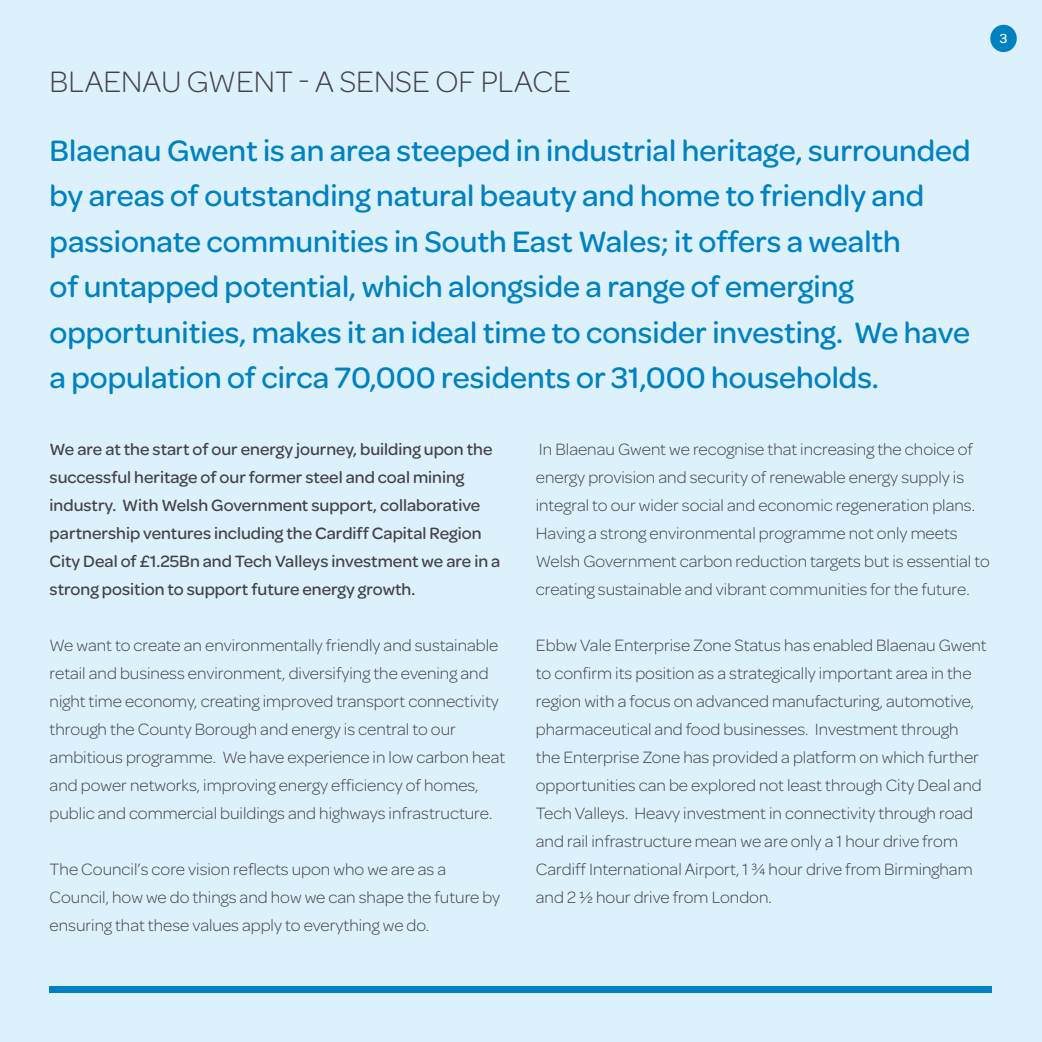
<style>
.page{position:relative;width:1042px;height:1042px;background:#ddf1fd}
.page>*{position:absolute;margin:0;border:0;box-sizing:border-box;transform-origin:0 0}
.t1{font:500 31.5px/45.5px "Omnes";color:#0082c2}
.t2{font:300 31.5px "Omnes";color:#454246}
.t3{font:300 17.5px/28px "Omnes";color:#454246}
.t4{font:500 17.5px/28px "Omnes";color:#454246}
.t5{font:500 14px "Omnes";color:#fff}
</style>
<div class="page">
<div style="left:990px;top:25px;width:27px;height:27px;background:#0082c2;border-radius:50%"></div>
<div style="left:50px;top:986px;width:942px;height:6px;background:#0082c2"></div>
<h1 class="t2" style="left:50px;top:60px;width:523px">BLAENAU GWENT - A SENSE OF PLACE</h1>
<p class="t1" style="left:50px;top:126px;width:922px">Blaenau Gwent is an area steeped in industrial heritage, surrounded by areas of outstanding natural beauty and home to friendly and passionate communities in South East Wales; it offers a wealth<br>of untapped potential, which alongside a range of emerging opportunities, makes it an ideal time to consider investing. We have a population of circa 70,000 residents or 31,000 households.</p>
<p class="t5" style="left:999px;top:29px;width:9px">3</p>
<p class="t4" style="left:50px;top:434px;width:452px">We are at the start of our energy journey, building upon the successful heritage of our former steel and coal mining industry. With Welsh Government support, collaborative partnership ventures including the Cardiff Capital Region City Deal of £1.25Bn and Tech Valleys investment we are in a strong position to support future energy growth.</p>
<p class="t3" style="left:50px;top:631px;width:457px">We want to create an environmentally friendly and sustainable retail and business environment, diversifying the evening and night time economy, creating improved transport connectivity through the County Borough and energy is central to our ambitious programme. We have experience in low carbon heat and power networks, improving energy efficiency of homes, public and commercial buildings and highways infrastructure.</p>
<p class="t3" style="left:50px;top:855px;width:452px">The Council’s core vision reflects upon who we are as a<br>Council, how we do things and how we can shape the future by ensuring that these values apply to everything we do.</p>
<p class="t3" style="left:536px;top:435px;width:455px">In Blaenau Gwent we recognise that increasing the choice of energy provision and security of renewable energy supply is integral to our wider social and economic regeneration plans.<br>Having a strong environmental programme not only meets Welsh Government carbon reduction targets but is essential to creating sustainable and vibrant communities for the future.</p>
<p class="t3" style="left:536px;top:631px;width:452px">Ebbw Vale Enterprise Zone Status has enabled Blaenau Gwent to confirm its position as a strategically important area in the region with a focus on advanced manufacturing, automotive, pharmaceutical and food businesses. Investment through the Enterprise Zone has provided a platform on which further opportunities can be explored not least through City Deal and Tech Valleys. Heavy investment in connectivity through road and rail infrastructure mean we are only a 1 hour drive from Cardiff International Airport, 1 ¾ hour drive from Birmingham and 2 ½ hour drive from London.</p>
</div>
